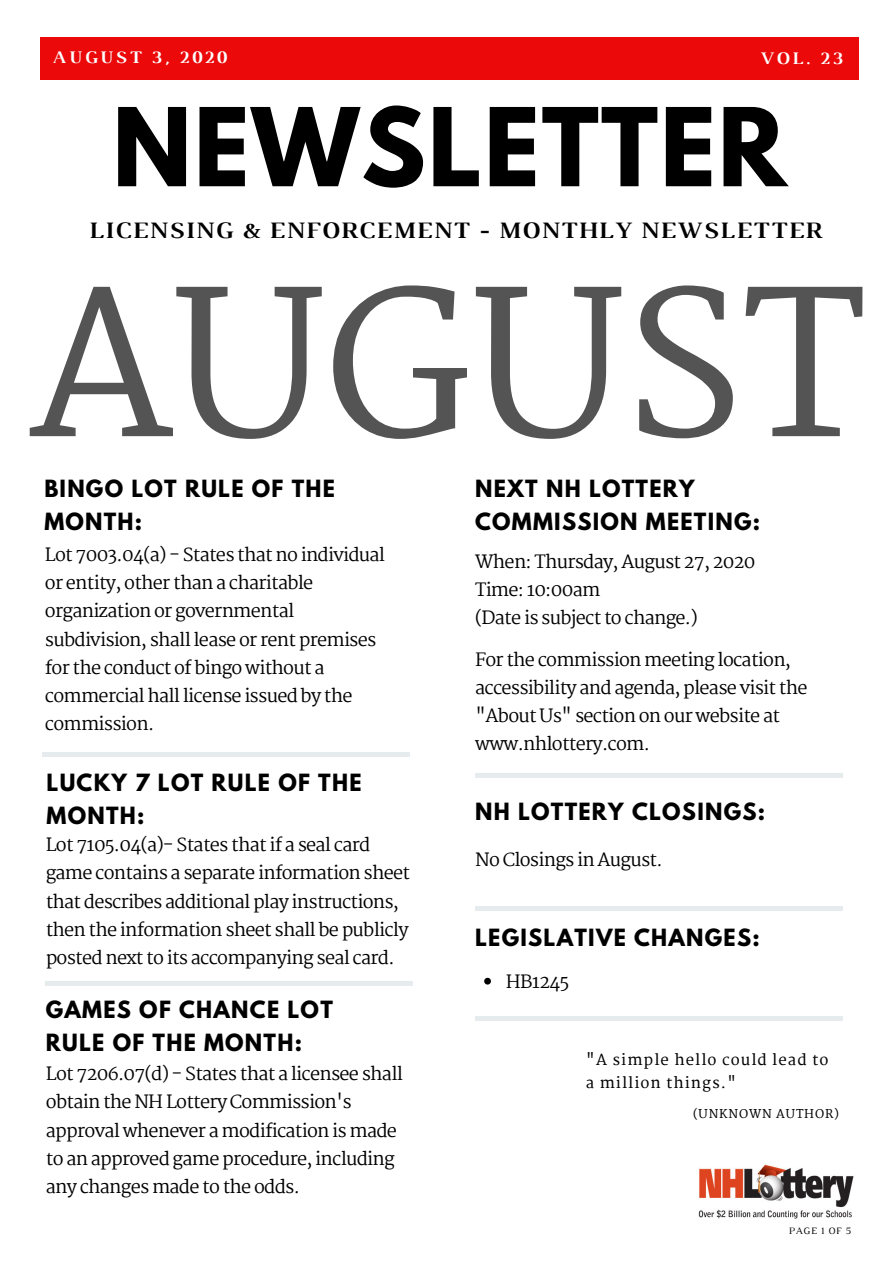
<style>
.page{position:relative;width:894px;height:1264px;background:#fff}
.page>*{position:absolute;margin:0;border:0;box-sizing:border-box;transform-origin:0 0}
.t1{font:600 196.95px "Martel";color:#545454}
.t2{font:700 96.15px "League Spartan";letter-spacing:.02em;color:#000}
.t3{font:700 24px "Luthier";letter-spacing:.06em;color:#000}
.t4{font:700 21px/32.7px "League Spartan";letter-spacing:.06em;color:#000}
.t5{font:18px/28.2px "Martel";letter-spacing:-.04em;color:#000}
.t6{font:700 18px "Luthier";letter-spacing:.14em;color:#fff}
.t7{font:600 15px/22.5px "Martel";letter-spacing:.07em;color:#000}
.t8{font:600 12px "Martel";letter-spacing:.07em;color:#000}
.t9{font:9.9px "Luthier";letter-spacing:.06em;color:#000}
</style>
<div class="page">
<div style="left:40px;top:37px;width:818px;height:43px;background:#eb0909"></div>
<div style="left:46px;top:980px;width:367px;height:5px;background:#e6eced"></div>
<hr style="left:42px;top:752px;width:367px;height:4px;background:#e6eced">
<div style="left:475px;top:1016px;width:367px;height:5px;background:#e6eced"></div>
<img style="left:698px;top:1164px;width:156px;height:55px">
<hr style="left:475px;top:773px;width:367px;height:4px;background:#e6eced">
<div style="left:475px;top:906px;width:367px;height:5px;background:#e6eced"></div>
<svg style="left:484px;top:977px;width:7px;height:7px"></svg>
<p class="t6" style="left:53px;top:51px;width:175px">AUGUST 3, 2020</p>
<p class="t6" style="left:759px;top:51px;width:84px">VOL. 23</p>
<h2 class="t2" style="left:112px;top:100px;width:675px">NEWSLETTER</h2>
<h3 class="t3" style="left:88px;top:221px;width:734px">LICENSING &amp; ENFORCEMENT - MONTHLY NEWSLETTER</h3>
<h1 class="t1" style="left:29px;top:253px;width:836px">AUGUST</h1>
<p class="t4" style="left:44px;top:475px;width:292px">BINGO LOT RULE OF THE<br>MONTH:</p>
<p class="t5" style="left:45px;top:541px;width:341px">Lot 7003.04(a) - States that no individual or entity, other than a charitable organization or governmental subdivision, shall lease or rent premises for the conduct of bingo without a commercial hall license issued by the commission.</p>
<p class="t4" style="left:47px;top:768px;width:316px">LUCKY 7 LOT RULE OF THE<br>MONTH:</p>
<p class="t5" style="left:46px;top:830px;width:366px">Lot 7105.04(a)- States that if a seal card game contains a separate information sheet that describes additional play instructions, then the information sheet shall be publicly posted next to its accompanying seal card.</p>
<p class="t4" style="left:46px;top:996px;width:288px">GAMES OF CHANCE LOT<br>RULE OF THE MONTH:</p>
<p class="t5" style="left:46px;top:1059px;width:358px">Lot 7206.07(d) - States that a licensee shall obtain the NH Lottery Commission's approval whenever a modification is made to an approved game procedure, including any changes made to the odds.</p>
<p class="t4" style="left:475px;top:475px;width:286px">NEXT NH LOTTERY<br>COMMISSION MEETING:</p>
<p class="t5" style="left:475px;top:547px;width:282px">When: Thursday, August 27, 2020<br>Time: 10:00am<br>(Date is subject to change.)</p>
<p class="t5" style="left:475px;top:645px;width:334px">For the commission meeting location, accessibility and agenda, please visit the "About Us" section on our website at www.nhlottery.com.</p>
<p class="t4" style="left:475px;top:797px;width:291px">NH LOTTERY CLOSINGS:</p>
<p class="t5" style="left:475px;top:845px;width:189px">No Closings in August.</p>
<p class="t4" style="left:475px;top:924px;width:286px">LEGISLATIVE CHANGES:</p>
<p class="t5" style="left:505px;top:967px;width:65px">HB1245</p>
<p class="t7" style="left:585px;top:1048px;width:244px">"A simple hello could lead to a million things."</p>
<p class="t8" style="left:692px;top:1106px;width:147px">(UNKNOWN AUTHOR)</p>
<p class="t9" style="left:788px;top:1226px;width:64px">PAGE 1 OF 5</p>
</div>
